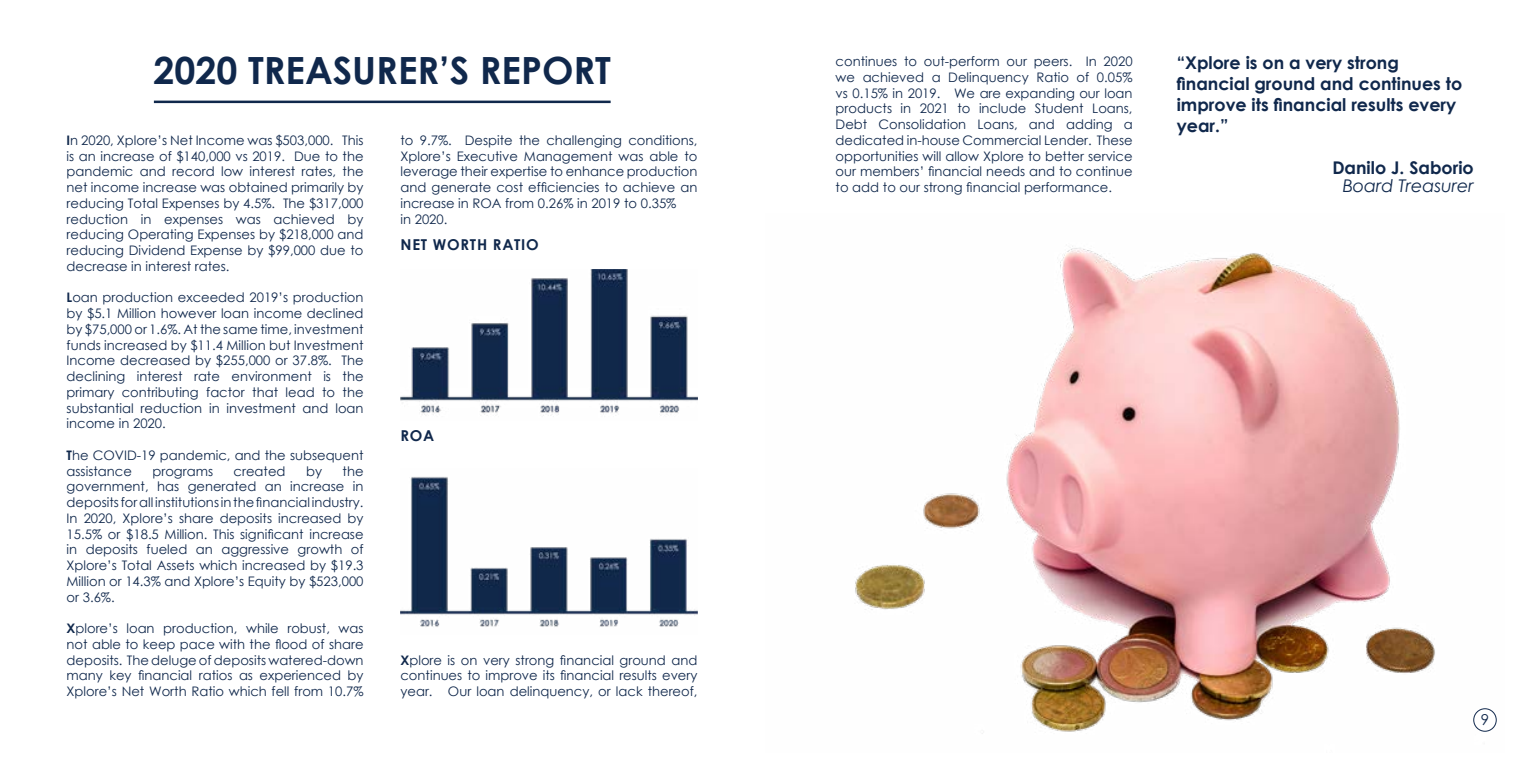
<style>
.page{position:relative;width:1530px;height:765px;background:#fff}
.page>*{position:absolute;margin:0;border:0;box-sizing:border-box;transform-origin:0 0}
.t1{font:700 37.5px "Century Gothic";color:#10284c}
.t2{font:700 17.5px/21px "Century Gothic";color:#10284c}
.t3{font:italic 17.5px "Century Gothic";color:#10284c}
.t4{font:700 15px "Century Gothic";letter-spacing:.05em;color:#10284c}
.t5{font:15px "Century Gothic";color:#10284c}
.t6{font:13.12px/15.8px "Century Gothic";color:#10284c;text-align:justify}
.s1{font-weight:700}
</style>
<div class="page">
<hr style="left:154px;top:101px;width:457px;height:2px;background:#10284c">
<img style="left:400px;top:269px;width:298px;height:147px">
<img style="left:400px;top:477px;width:298px;height:150px">
<img style="left:855px;top:246px;width:642px;height:488px">
<div style="left:1474px;top:709px;width:22px;height:22px;background:#fff;border-radius:50%"></div>
<div style="left:1473px;top:708px;width:24px;height:24px;border:1px solid #10284c;border-radius:50%"></div>
<h1 class="t1" style="left:154px;top:42px;width:459px">2020 TREASURER’S REPORT</h1>
<p class="t6" style="left:67px;top:132px;width:299px"><span class="s1">I</span>n 2020, Xplore’s Net Income was $503,000. This is an increase of $140,000 vs 2019. Due to the pandemic and record low interest rates, the net income increase was obtained primarily by reducing Total Expenses by 4.5%. The $317,000 reduction in expenses was achieved by reducing Operating Expenses by $218,000 and reducing Dividend Expense by $99,000 due to decrease in interest rates.</p>
<p class="t6" style="left:67px;top:290px;width:299px"><span class="s1">L</span>oan production exceeded 2019’s production by $5.1 Million however loan income declined by $75,000 or 1.6%. At the same time, investment funds increased by $11.4 Million but Investment Income decreased by $255,000 or 37.8%. The declining interest rate environment is the primary contributing factor that lead to the substantial reduction in investment and loan income in 2020.</p>
<p class="t6" style="left:67px;top:447px;width:299px"><span class="s1">T</span>he COVID-19 pandemic, and the subsequent assistance</p>
<p class="t6" style="left:67px;top:463px;width:299px;text-indent:276px">the government, has generated an increase in deposits for all institutions in the financial industry.<br>In 2020, Xplore’s share deposits increased by 15.5% or $18.5 Million. This significant increase in deposits fueled an aggressive growth of Xplore’s Total Assets which increased by $19.3<br>Million or 14.3% and Xplore’s Equity by $523,000 or 3.6%.</p>
<p class="t6" style="left:67px;top:620px;width:299px"><span class="s1">X</span>plore’s loan production, while robust, was not able to keep pace with the flood of share deposits. The deluge of deposits watered-down many key financial ratios as experienced by Xplore’s Net Worth Ratio which fell from 10.7%</p>
<p class="t6" style="left:152px;top:463px;width:62px">programs</p>
<p class="t6" style="left:234px;top:463px;width:53px">created</p>
<p class="t6" style="left:306px;top:463px;width:17px">by</p>
<p class="t6" style="left:400px;top:132px;width:299px;text-align:left">to 9.7%. Despite the challenging conditions, Xplore’s Executive Management was able to leverage their expertise to enhance production and generate cost efficiencies to achieve an increase in ROA from 0.26% in 2019 to 0.35%<br>in 2020.</p>
<p class="t4" style="left:400px;top:233px;width:140px">NET WORTH RATIO</p>
<p class="t4" style="left:400px;top:424px;width:35px">ROA</p>
<p class="t6" style="left:400px;top:652px;width:299px"><span class="s1">X</span>plore is on very strong financial ground and continues to improve its financial results every year. Our loan delinquency, or lack thereof,</p>
<p class="t6" style="left:836px;top:53px;width:299px">continues to out-perform our peers. In 2020 we achieved a Delinquency Ratio of 0.05% vs 0.15% in 2019. We are expanding our loan products in 2021 to include Student Loans, Debt Consolidation Loans, and adding a dedicated in-house Commercial Lender. These opportunities will allow Xplore to better service our members’ financial needs and to continue to add to our strong financial performance.</p>
<h2 class="t2" style="left:1177px;top:52px;width:287px">“Xplore is on a very strong financial ground and continues to improve its financial results every year.”</h2>
<h2 class="t2" style="left:1332px;top:157px;width:143px">Danilo J. Saborio</h2>
<h2 class="t3" style="left:1343px;top:173px;width:132px">Board Treasurer</h2>
<p class="t5" style="left:1481px;top:709px;width:10px">9</p>
</div>
